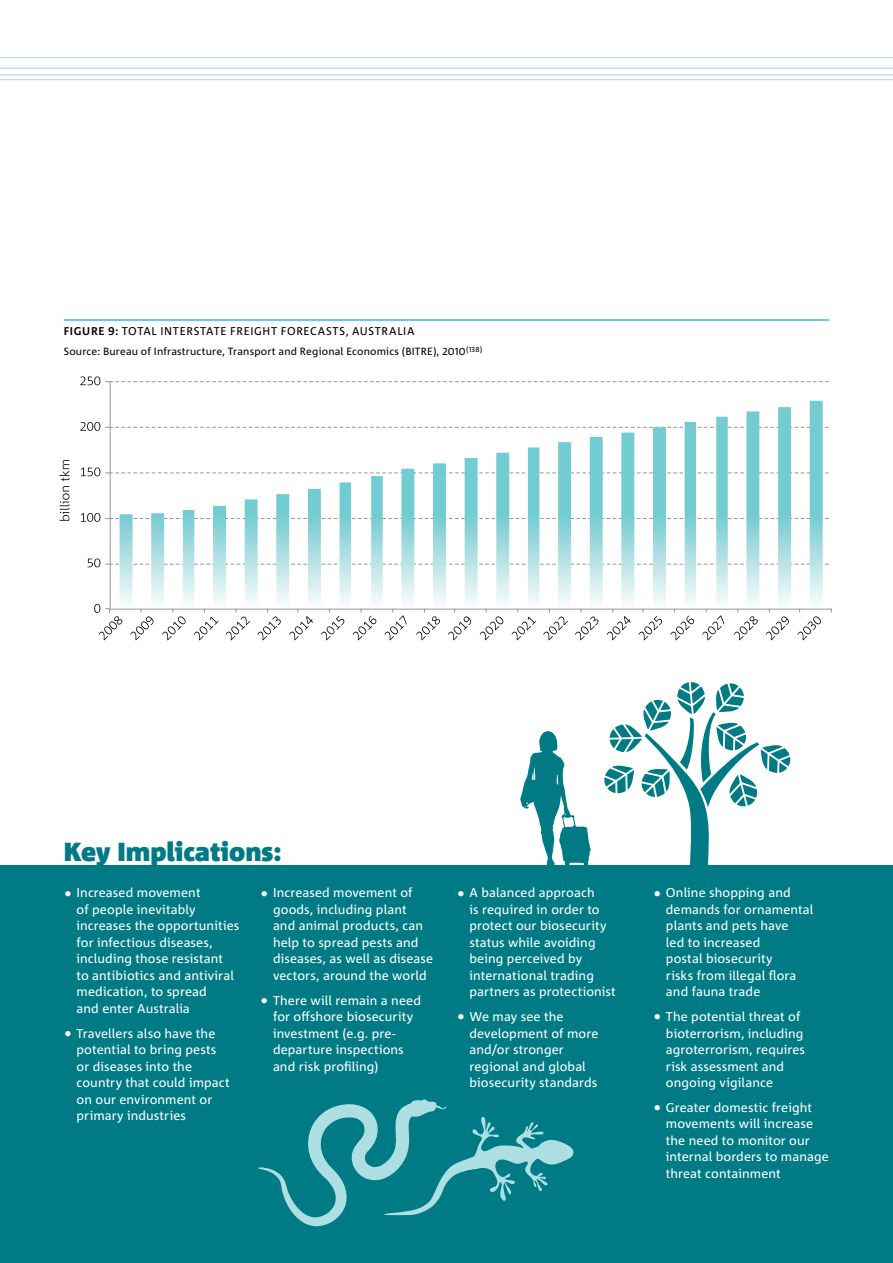
<style>
.page{position:relative;width:893px;height:1263px;background:#fff}
.page>*{position:absolute;margin:0;border:0;box-sizing:border-box;transform-origin:0 0}
.Body_Copy{font:900 26.1px "Corpid C1";color:#007b85}
.t1{font:12.75px/16.5px "Corpid C1";letter-spacing:.01em;color:#fff}
.Table_Chart_heading{font:11.25px "Corpid C1";letter-spacing:.06em;color:#000}
.SOURCE{font:10.5px "Corpid C1";letter-spacing:.015em;color:#000}
.s1{font-weight:700}
.s2{font-size:15.3px}
</style>
<div class="page">
<hr style="left:64px;top:319px;width:765px;height:2px;background:#72cbd2">
<svg style="left:0;top:57px;width:893px;height:24px"></svg>
<div style="left:0;top:865px;width:893px;height:398px;background:#007b85"></div>
<svg style="left:520px;top:731px;width:71px;height:134px"></svg>
<svg style="left:604px;top:682px;width:187px;height:183px"></svg>
<svg style="left:60px;top:460px;width:9px;height:61px"></svg>
<svg style="left:120px;top:401px;width:703px;height:208px"></svg>
<hr style="left:110px;top:382px;width:1px;height:227px;background:#939598">
<svg style="left:87px;top:558px;width:742px;height:9px"></svg>
<svg style="left:81px;top:513px;width:748px;height:9px"></svg>
<svg style="left:81px;top:467px;width:748px;height:9px"></svg>
<svg style="left:80px;top:422px;width:749px;height:9px"></svg>
<svg style="left:80px;top:376px;width:749px;height:9px"></svg>
<hr style="left:110px;top:609px;width:722px;height:1px;background:#939598">
<svg style="left:94px;top:604px;width:29px;height:36px"></svg>
<svg style="left:130px;top:609px;width:24px;height:31px"></svg>
<svg style="left:162px;top:609px;width:24px;height:31px"></svg>
<svg style="left:194px;top:609px;width:24px;height:31px"></svg>
<svg style="left:226px;top:609px;width:24px;height:31px"></svg>
<svg style="left:257px;top:609px;width:24px;height:31px"></svg>
<svg style="left:289px;top:609px;width:24px;height:31px"></svg>
<svg style="left:321px;top:609px;width:24px;height:31px"></svg>
<svg style="left:353px;top:609px;width:24px;height:31px"></svg>
<svg style="left:384px;top:609px;width:23px;height:31px"></svg>
<svg style="left:416px;top:609px;width:24px;height:31px"></svg>
<svg style="left:448px;top:609px;width:24px;height:31px"></svg>
<svg style="left:480px;top:609px;width:24px;height:31px"></svg>
<svg style="left:511px;top:609px;width:25px;height:31px"></svg>
<svg style="left:543px;top:609px;width:25px;height:31px"></svg>
<svg style="left:575px;top:609px;width:24px;height:31px"></svg>
<svg style="left:607px;top:609px;width:24px;height:31px"></svg>
<svg style="left:639px;top:609px;width:23px;height:31px"></svg>
<svg style="left:670px;top:609px;width:24px;height:31px"></svg>
<svg style="left:702px;top:609px;width:22px;height:31px"></svg>
<svg style="left:734px;top:609px;width:24px;height:31px"></svg>
<svg style="left:766px;top:609px;width:24px;height:31px"></svg>
<svg style="left:797px;top:609px;width:25px;height:31px"></svg>
<svg style="left:258px;top:1099px;width:316px;height:128px"></svg>
<p class="Table_Chart_heading" style="left:64px;top:324px;width:352px"><span class="s1">FIGURE 9:</span> TOTAL INTERSTATE FREIGHT FORECASTS, AUSTRALIA</p>
<p class="SOURCE" style="left:64px;top:345px;width:420px">Source: Bureau of Infrastructure, Transport and Regional Economics (BITRE), 2010<sup>(138)</sup></p>
<p class="Body_Copy" style="left:64px;top:836px;width:219px">Key Implications:</p>
<p class="t1" style="left:77px;top:884px;width:164px;text-indent:-13px"><span class="s2">•</span> Increased movement<br>of people inevitably increases the opportunities for infectious diseases, including those resistant<br>to antibiotics and antiviral medication, to spread<br>and enter Australia</p>
<p class="t1" style="left:77px;top:1024px;width:155px;text-indent:-13px"><span class="s2">•</span> Travellers also have the potential to bring pests or diseases into the country that could impact on our environment or primary industries</p>
<p class="t1" style="left:273px;top:884px;width:162px;text-indent:-13px"><span class="s2">•</span> Increased movement of goods, including plant<br>and animal products, can help to spread pests and diseases, as well as disease vectors, around the world</p>
<p class="t1" style="left:273px;top:991px;width:149px;text-indent:-13px"><span class="s2">•</span> There will remain a need for offshore biosecurity investment (e.g. pre&shy;departure inspections and risk profiling)</p>
<p class="t1" style="left:469px;top:884px;width:148px;text-indent:-13px"><span class="s2">•</span> A balanced approach<br>is required in order to protect our biosecurity status while avoiding being perceived by international trading partners as protectionist</p>
<p class="t1" style="left:469px;top:1008px;width:130px;text-indent:-13px"><span class="s2">•</span> We may see the development of more and/or stronger regional and global biosecurity standards</p>
<p class="t1" style="left:666px;top:884px;width:149px;text-indent:-13px"><span class="s2">•</span> Online shopping and demands for ornamental plants and pets have<br>led to increased<br>postal biosecurity<br>risks from illegal flora and fauna trade</p>
<p class="t1" style="left:666px;top:1008px;width:141px;text-indent:-13px"><span class="s2">•</span> The potential threat of bioterrorism, including agroterrorism, requires risk assessment and ongoing vigilance</p>
<p class="t1" style="left:666px;top:1099px;width:164px;text-indent:-13px"><span class="s2">•</span> Greater domestic freight movements will increase the need to monitor our internal borders to manage threat containment</p>
</div>
